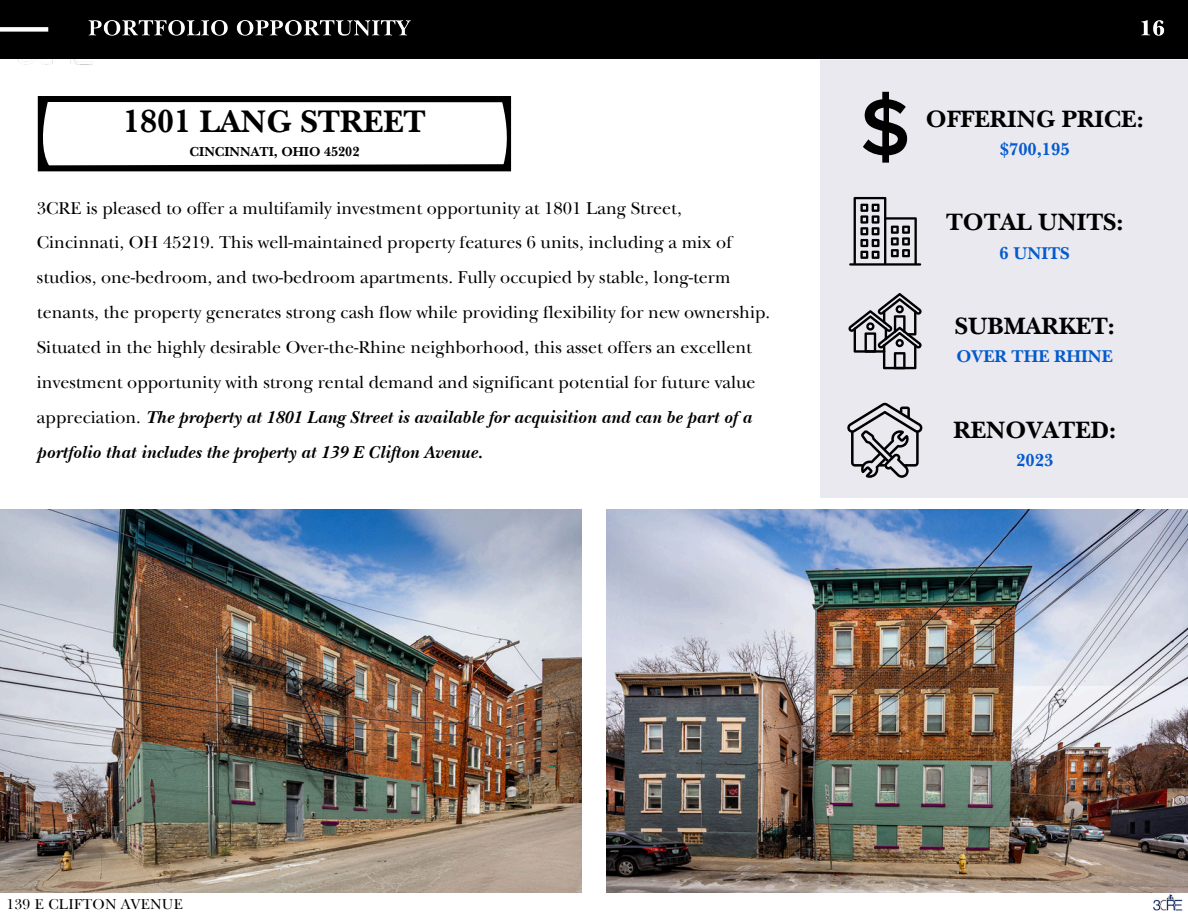
<style>
.page{position:relative;width:1188px;height:918px;background:#fff}
.page>*{position:absolute;margin:0;border:0;box-sizing:border-box;transform-origin:0 0}
.t1{font:700 32.7px "New Baskerville ITC Pro";color:#000}
.t2{font:700 24.75px "New Baskerville ITC Pro";color:#000}
.t3{font:18px/34.8px "New Baskerville ITC Pro";color:#000}
.t4{font:700 17.85px "New Baskerville ITC Pro";color:#045acc}
.t5{font:15px "New Baskerville ITC Pro";letter-spacing:.015em;color:#000}
.t6{font:700 13.65px "New Baskerville ITC Pro";color:#000}
.s1{font-weight:700;font-style:italic}
</style>
<div class="page">
<img style="left:1153px;top:894px;width:30px;height:17px">
<img style="left:17px;top:59px;width:76px;height:6px">
<div style="left:821px;top:59px;width:367px;height:439px;background:#e9e9ef"></div>
<div style="left:0;top:0;width:1188px;height:59px;background:#000"></div>
<div style="left:0;top:27px;width:48px;height:5px;background:#fff"></div>
<svg style="left:863px;top:92px;width:44px;height:71px"></svg>
<img style="left:607px;top:510px;width:581px;height:382px">
<img style="left:0;top:510px;width:581px;height:382px">
<svg style="left:849px;top:197px;width:72px;height:69px"></svg>
<svg style="left:848px;top:293px;width:74px;height:76px"></svg>
<svg style="left:847px;top:403px;width:76px;height:75px"></svg>
<svg style="left:38px;top:96px;width:473px;height:75px"></svg>
<img style="left:88px;top:20px;width:323px;height:16px">
<img style="left:1141px;top:20px;width:24px;height:16px">
<p class="t1" style="left:123px;top:110px;width:304px">1801 LANG STREET</p>
<p class="t6" style="left:190px;top:146px;width:171px">CINCINNATI, OHIO 45202</p>
<h1 class="t3" style="left:37px;top:193px;width:735px">3CRE is pleased to offer a multifamily investment opportunity at 1801 Lang Street, Cincinnati, OH 45219. This well-maintained property features 6 units, including a mix of studios, one-bedroom, and two-bedroom apartments. Fully occupied by stable, long-term tenants, the property generates strong cash flow while providing flexibility for new ownership.<br>Situated in the highly desirable Over-the-Rhine neighborhood, this asset offers an excellent investment opportunity with strong rental demand and significant potential for future value appreciation. <span class="s1">The property at 1801 Lang Street is available for acquisition and can be part of a portfolio that includes the property at 139 E Clifton Avenue.</span></h1>
<h1 class="t2" style="left:926px;top:110px;width:219px">OFFERING PRICE:</h1>
<h1 class="t4" style="left:1000px;top:143px;width:71px">$700,195</h1>
<p class="t2" style="left:946px;top:213px;width:179px">TOTAL UNITS:</p>
<p class="t4" style="left:1000px;top:247px;width:72px">6 UNITS</p>
<h1 class="t2" style="left:955px;top:317px;width:162px">SUBMARKET:</h1>
<h1 class="t4" style="left:957px;top:350px;width:158px">OVER THE RHINE</h1>
<h2 class="t2" style="left:953px;top:421px;width:164px">RENOVATED:</h2>
<h2 class="t4" style="left:1016px;top:454px;width:39px">2023</h2>
<p class="t5" style="left:7px;top:899px;width:178px">139 E CLIFTON AVENUE</p>
</div>
